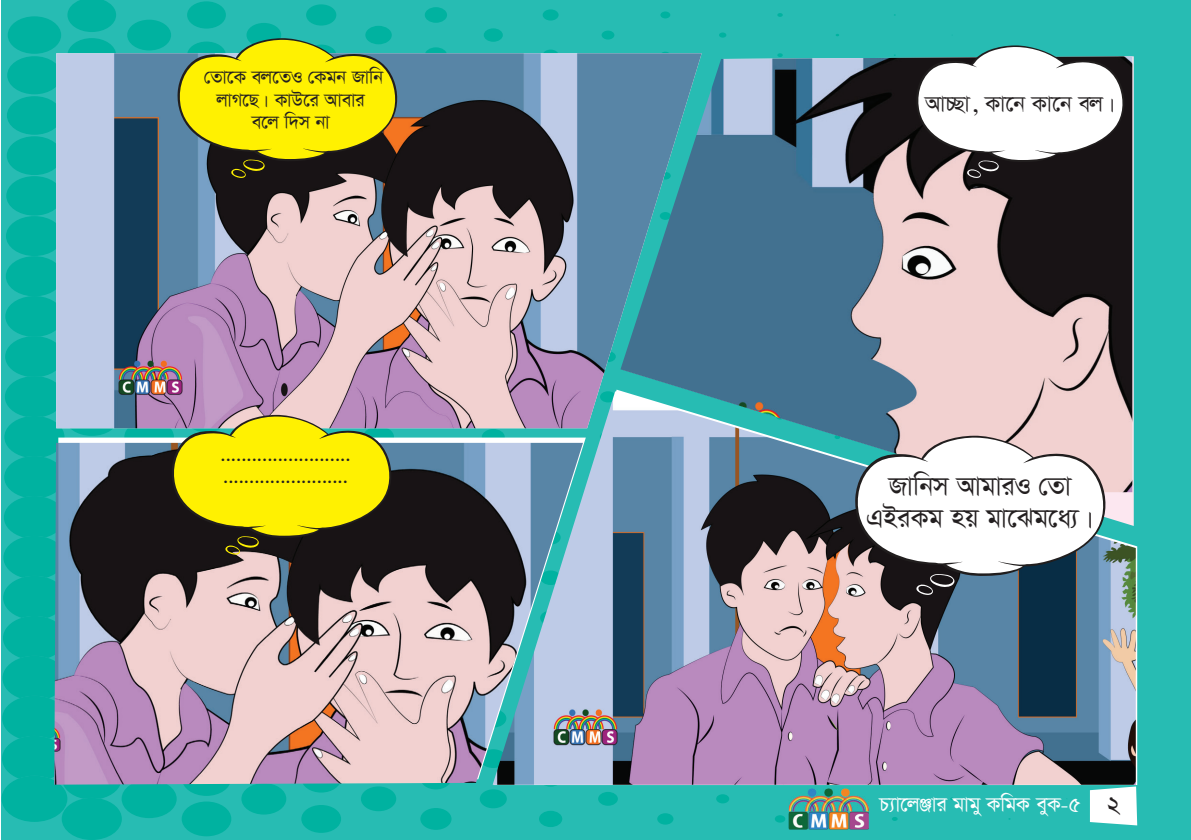
<style>
.page{position:relative;width:1191px;height:840px;background:#fff}
.page>*{position:absolute;margin:0;border:0;box-sizing:border-box;transform-origin:0 0}
.t1{font:31.2px/32.2px "Sutonny MJ";color:#231f20;text-align:center}
.t2{font:26px "Sutonny MJ";color:#231f20}
.t3{font:24.2px "Sutonny MJ";color:#fff}
.t4{font:21.8px/22.6px "Sutonny MJ";color:#231f20;text-align:center}
.s1{font-size:28px;color:#231f20}
</style>
<div class="page">
<div style="left:1px;top:0;width:1190px;height:840px;background:#27bcb3"></div>
<svg style="left:892px;top:817px;width:6px;height:3px"></svg>
<svg style="left:777px;top:13px;width:6px;height:4px"></svg>
<svg style="left:777px;top:53px;width:6px;height:3px"></svg>
<div style="left:775px;top:815px;width:10px;height:7px;background:#00b2a0;border-radius:50%"></div>
<div style="left:719px;top:32px;width:7px;height:6px;background:#00b2a0;border-radius:50%"></div>
<div style="left:716px;top:794px;width:13px;height:9px;background:#00b2a0;border-radius:50%"></div>
<div style="left:660px;top:12px;width:10px;height:6px;background:#00b2a0;border-radius:50%"></div>
<div style="left:657px;top:813px;width:16px;height:11px;background:#00b2a0;border-radius:50%"></div>
<div style="left:602px;top:31px;width:12px;height:9px;background:#00b2a0;border-radius:50%"></div>
<div style="left:598px;top:791px;width:20px;height:14px;background:#00b2a0;border-radius:50%"></div>
<div style="left:543px;top:9px;width:16px;height:12px;background:#00b2a0;border-radius:50%"></div>
<div style="left:543px;top:50px;width:16px;height:11px;background:#00b2a0;border-radius:50%"></div>
<div style="left:539px;top:770px;width:23px;height:16px;background:#cad5eb;border-radius:50%"></div>
<div style="left:539px;top:810px;width:23px;height:17px;background:#00b2a0;border-radius:50%"></div>
<div style="left:484px;top:28px;width:19px;height:14px;background:#00b2a0;border-radius:50%"></div>
<svg style="left:482px;top:429px;width:23px;height:16px"></svg>
<div style="left:480px;top:789px;width:27px;height:19px;background:#00b2a0;border-radius:50%"></div>
<div style="left:425px;top:7px;width:22px;height:16px;background:#00b2a0;border-radius:50%"></div>
<div style="left:425px;top:47px;width:22px;height:16px;background:#00b2a0;border-radius:50%"></div>
<div style="left:421px;top:768px;width:30px;height:21px;background:#00b2a0;border-radius:50%"></div>
<div style="left:420px;top:808px;width:31px;height:21px;background:#00b2a0;border-radius:50%"></div>
<div style="left:365px;top:26px;width:27px;height:18px;background:#00b2a0;border-radius:50%"></div>
<div style="left:361px;top:786px;width:35px;height:25px;background:#00b2a0;border-radius:50%"></div>
<div style="left:306px;top:4px;width:30px;height:22px;background:#00b2a0;border-radius:50%"></div>
<div style="left:301px;top:764px;width:40px;height:28px;background:#00b2a0;border-radius:50%"></div>
<div style="left:301px;top:805px;width:40px;height:27px;background:#00b2a0;border-radius:50%"></div>
<div style="left:247px;top:23px;width:34px;height:24px;background:#00b2a0;border-radius:50%"></div>
<div style="left:241px;top:783px;width:45px;height:31px;background:#00b2a0;border-radius:50%"></div>
<div style="left:187px;top:1px;width:39px;height:28px;background:#00b2a0;border-radius:50%"></div>
<div style="left:182px;top:761px;width:49px;height:34px;background:#00b2a0;border-radius:50%"></div>
<div style="left:182px;top:801px;width:49px;height:35px;background:#00b2a0;border-radius:50%"></div>
<div style="left:127px;top:20px;width:44px;height:30px;background:#00b2a0;border-radius:50%"></div>
<svg style="left:124px;top:419px;width:50px;height:35px"></svg>
<div style="left:122px;top:779px;width:55px;height:39px;background:#00b2a0;border-radius:50%"></div>
<svg style="left:67px;top:0;width:49px;height:32px"></svg>
<div style="left:67px;top:38px;width:49px;height:34px;background:#00b2a0;border-radius:50%"></div>
<div style="left:8px;top:16px;width:53px;height:38px;background:#00b2a0;border-radius:50%"></div>
<div style="left:7px;top:56px;width:55px;height:38px;background:#00b2a0;border-radius:50%"></div>
<div style="left:7px;top:96px;width:55px;height:39px;background:#00b2a0;border-radius:50%"></div>
<div style="left:7px;top:136px;width:55px;height:39px;background:#00b2a0;border-radius:50%"></div>
<div style="left:6px;top:176px;width:57px;height:39px;background:#00b2a0;border-radius:50%"></div>
<div style="left:6px;top:216px;width:57px;height:40px;background:#00b2a0;border-radius:50%"></div>
<svg style="left:2px;top:256px;width:120px;height:584px"></svg>
<img style="left:56px;top:53px;width:646px;height:375px">
<img style="left:54px;top:443px;width:439px;height:341px">
<img style="left:620px;top:56px;width:512px;height:333px">
<img style="left:493px;top:391px;width:643px;height:393px">
<svg style="left:1090px;top:786px;width:47px;height:39px;background:#e9f8f7"></svg>
<img style="left:789px;top:788px;width:80px;height:41px">
<svg style="left:833px;top:796px;width:8px;height:5px"></svg>
<svg style="left:915px;top:45px;width:211px;height:133px;background:#afb7b7"></svg>
<svg style="left:854px;top:435px;width:253px;height:164px;background:#c2c7cb"></svg>
<svg style="left:177px;top:38px;width:222px;height:140px;background:#b3b821"></svg>
<svg style="left:171px;top:415px;width:222px;height:139px;background:#b9b01a"></svg>
<p class="t4" style="left:204px;top:67px;width:180px">†ZV‡K EJ‡ZI †KGB RVWB<br>JVM‡Q| KVD‡I AVEVI<br>E‡J W`M BV</p>
<p class="t4" style="left:220px;top:443px;width:132px;text-align:left">......................... ........................</p>
<p class="t2" style="left:925px;top:90px;width:191px">AV”QV, KV‡B KV‡B EJ|</p>
<h1 class="t1" style="left:867px;top:471px;width:228px">RVWBM AVGVII †ZV<br>GBIKG NQ GV‡SG‡A¨|</h1>
<p class="t3" style="left:880px;top:791px;width:242px">P¨V‡JÄVI GVGYKWGK EYK-5 <span class="s1">2</span></p>
</div>
